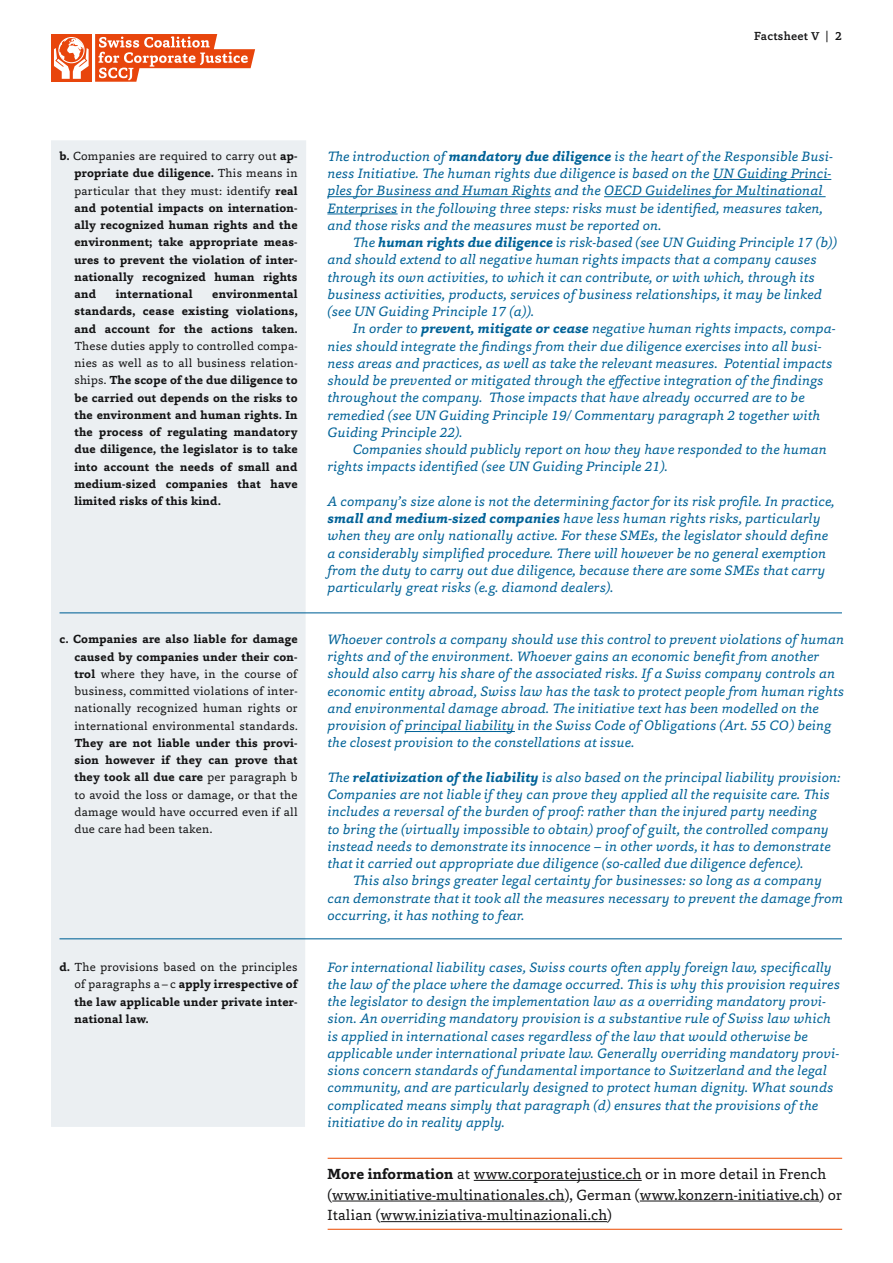
<style>
.page{position:relative;width:893px;height:1263px;background:#fff}
.page>*{position:absolute;margin:0;border:0;box-sizing:border-box;transform-origin:0 0}
._02_Lauftext_oE{font:15px/20.7px "Capita";letter-spacing:.01em;color:#141415}
._01_Erklärung_E{font:italic 13.8px/17.2px "Capita";letter-spacing:.01em;color:#006297}
._01_Lauf_Initiativte{font:700 12px/17.2px "Capita";letter-spacing:.02em;color:#141415;text-align:justify}
._01_Lauf_Initiativte-2{font:12px/17.2px "Capita";letter-spacing:.02em;color:#141415;text-align:justify}
.t1{font:500 12px "Capita";letter-spacing:.02em;color:#141415}
.s1{font-size:11.7px}
.s2{font-weight:400}
.s3{font-weight:700}
</style>
<div class="page">
<div style="left:51px;top:34px;width:41px;height:48px;background:#e8450c"></div>
<svg style="left:95px;top:34px;width:160px;height:48px"></svg>
<div style="left:58px;top:37px;width:27px;height:26px;border:1px solid #fff;border-radius:50%"></div>
<svg style="left:54px;top:38px;width:35px;height:41px"></svg>
<div style="left:51px;top:140px;width:255px;height:987px;background:#ebeff2"></div>
<hr style="left:713px;top:179px;width:118px;height:1px;background:#006297">
<hr style="left:327px;top:196px;width:224px;height:1px;background:#006297">
<hr style="left:604px;top:196px;width:222px;height:1px;background:#006297">
<hr style="left:327px;top:214px;width:71px;height:1px;background:#006297">
<hr style="left:405px;top:731px;width:110px;height:1px;background:#006297">
<hr style="left:60px;top:612px;width:782px;height:1px;background:#006297">
<hr style="left:60px;top:938px;width:782px;height:1px;background:#006297">
<hr style="left:328px;top:1158px;width:514px;height:1px;background:#ec520b">
<hr style="left:328px;top:1229px;width:514px;height:1px;background:#ec520b">
<hr style="left:474px;top:1180px;width:168px;height:1px;background:#141415">
<hr style="left:332px;top:1200px;width:233px;height:1px;background:#141415">
<hr style="left:640px;top:1200px;width:179px;height:1px;background:#141415">
<hr style="left:381px;top:1221px;width:226px;height:1px;background:#141415">
<p class="t1" style="left:754px;top:28px;width:89px">Factsheet <span class="s1">V</span> | 2</p>
<p class="_01_Lauf_Initiativte" style="left:74px;top:147px;width:225px;text-indent:-15px">b. <span class="s2">Companies are required to carry out</span> ap&shy;propriate due diligence. <span class="s2">This means in particular that they must: identify</span> real and potential impacts on internation&shy;ally recognized human rights and the environment; take appropriate meas&shy;ures to prevent the violation of inter&shy;nationally recognized human rights and</p>
<p class="_01_Lauf_Initiativte" style="left:74px;top:285px;width:225px;text-indent:138px">environmental standards, cease existing violations, and account for the actions taken.<br><span class="s2">These duties apply to controlled compa&shy;nies as well as to all business relation&shy;ships.</span> The scope of the due diligence to be carried out depends on the risks to the environment and human rights. In the process of regulating mandatory due diligence, the legislator is to take into account the needs of small and medium-sized companies that have limited risks of this kind.</p>
<p class="_01_Lauf_Initiativte" style="left:116px;top:285px;width:78px">international</p>
<p class="_01_Lauf_Initiativte-2" style="left:74px;top:630px;width:225px;text-indent:-15px"><span class="s3">c. Companies are also liable for damage caused by companies under their con&shy;trol</span> where they have, in the course of business, committed violations of inter&shy;nationally recognized human rights or international environmental standards.<br><span class="s3">They are not liable under this provi&shy;sion however if they can prove that they took all due care</span> per paragraph b to avoid the loss or damage, or that the damage would have occurred even if all due care had been taken.</p>
<p class="_01_Lauf_Initiativte" style="left:74px;top:958px;width:225px;text-indent:-15px">d. <span class="s2">The provisions based on the principles of paragraphs a–c</span> apply irrespective of the law applicable under private inter&shy;national law.</p>
<p class="_01_Erklärung_E" style="left:327px;top:147px;width:507px">The introduction of <span class="s3">mandatory due diligence</span> is the heart of the Responsible Busi&shy;ness Initiative. The human rights due diligence is based on the UN Guiding Princi&shy;ples for Business and Human Rights and the OECD Guidelines for Multinational Enterprises in the following three steps: risks must be identified, measures taken, and those risks and the measures must be reported on.</p>
<p class="_01_Erklärung_E" style="left:327px;top:233px;width:511px;text-indent:26px">The <span class="s3">human rights due diligence</span> is risk-based (see UN Guiding Principle 17 (b)) and should extend to all negative human rights impacts that a company causes through its own activities, to which it can contribute, or with which, through its business activities, products, services of business relationships, it may be linked (see UN Guiding Principle 17 (a)).</p>
<p class="_01_Erklärung_E" style="left:327px;top:320px;width:509px;text-indent:26px">In order to <span class="s3">prevent, mitigate or cease</span> negative human rights impacts, compa&shy;nies should integrate the findings from their due diligence exercises into all busi&shy;ness areas and practices, as well as take the relevant measures. Potential impacts should be prevented or mitigated through the effective integration of the findings throughout the company. Those impacts that have already occurred are to be remedied (see UN Guiding Principle 19/ Commentary paragraph 2 together with Guiding Principle 22).</p>
<p class="_01_Erklärung_E" style="left:327px;top:440px;width:501px;text-indent:26px">Companies should publicly report on how they have responded to the human rights impacts identified (see UN Guiding Principle 21).</p>
<p class="_01_Erklärung_E" style="left:327px;top:492px;width:509px">A company’s size alone is not the determining factor for its risk profile. In practice, <span class="s3">small and medium-sized companies</span> have less human rights risks, particularly when they are only nationally active. For these SMEs, the legislator should define a considerably simplified procedure. There will however be no general exemption from the duty to carry out due diligence, because there are some SMEs that carry particularly great risks (e.g. diamond dealers).</p>
<p class="_01_Erklärung_E" style="left:327px;top:630px;width:518px">Whoever controls a company should use this control to prevent violations of human rights and of the environment. Whoever gains an economic benefit from another should also carry his share of the associated risks. If a Swiss company controls an economic entity abroad, Swiss law has the task to protect people from human rights and environmental damage abroad. The initiative text has been modelled on the provision of principal liability in the Swiss Code of Obligations (Art. 55 CO) being the closest provision to the constellations at issue.</p>
<p class="_01_Erklärung_E" style="left:327px;top:768px;width:515px">The <span class="s3">relativization of the liability</span> is also based on the principal liability provision:<br>Companies are not liable if they can prove they applied all the requisite care. This includes a reversal of the burden of proof: rather than the injured party needing<br>to bring the (virtually impossible to obtain) proof of guilt, the controlled company instead needs to demonstrate its innocence – in other words, it has to demonstrate that it carried out appropriate due diligence (so-called due diligence defence).</p>
<p class="_01_Erklärung_E" style="left:327px;top:872px;width:517px;text-indent:26px">This also brings greater legal certainty for businesses: so long as a company can demonstrate that it took all the measures necessary to prevent the damage from occurring, it has nothing to fear.</p>
<p class="_01_Erklärung_E" style="left:327px;top:958px;width:514px">For international liability cases, Swiss courts often apply foreign law, specifically the law of the place where the damage occurred. This is why this provision requires the legislator to design the implementation law as a overriding mandatory provi&shy;sion. An overriding mandatory provision is a substantive rule of Swiss law which is applied in international cases regardless of the law that would otherwise be applicable under international private law. Generally overriding mandatory provi&shy;sions concern standards of fundamental importance to Switzerland and the legal community, and are particularly designed to protect human dignity. What sounds complicated means simply that paragraph (d) ensures that the provisions of the initiative do in reality apply.</p>
<p class="_02_Lauftext_oE" style="left:327px;top:1163px;width:516px"><span class="s3">More information</span> at www.corporatejustice.ch or in more detail in French (www.initiative-multinationales.ch), German (www.konzern-initiative.ch) or<br>Italian (www.iniziativa-multinazionali.ch)</p>
</div>
